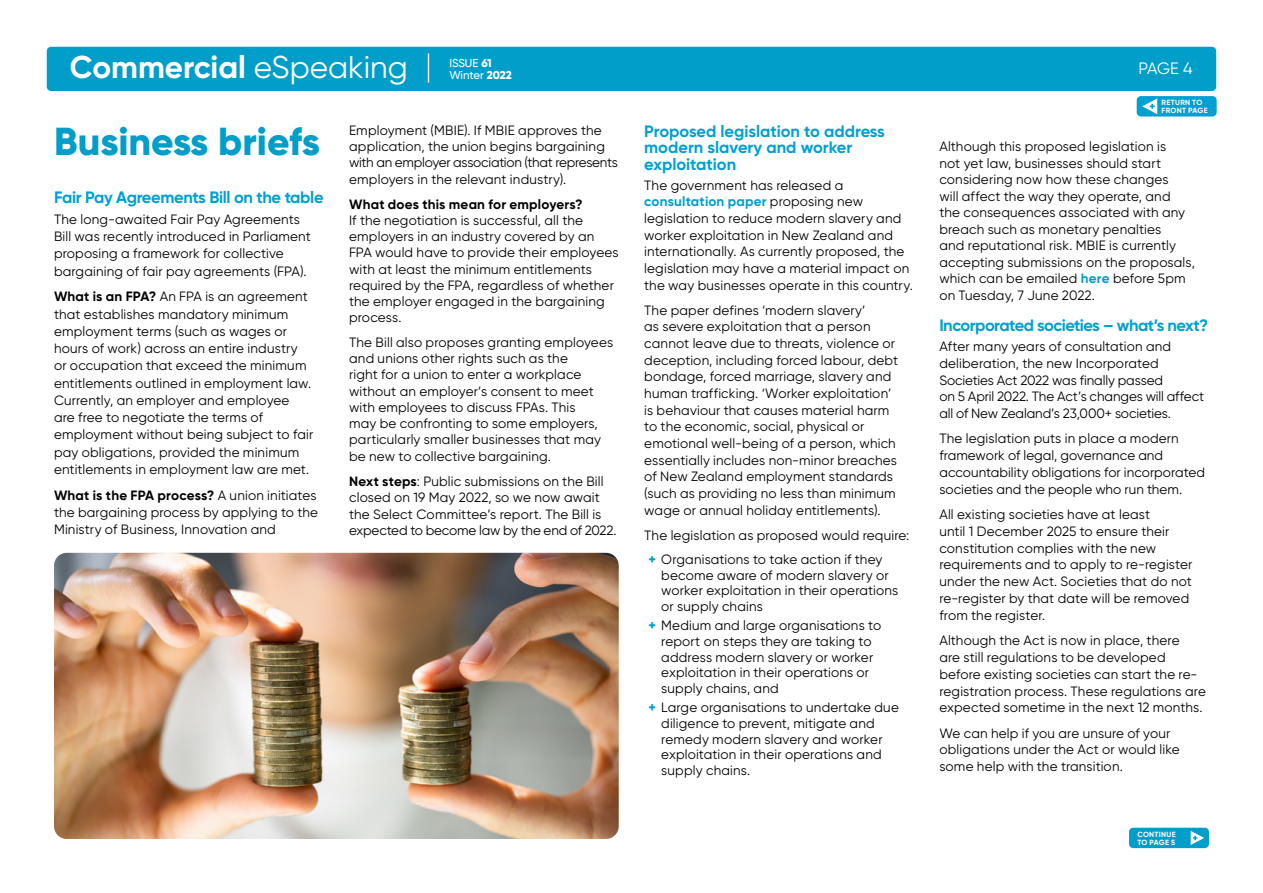
<style>
.page{position:relative;width:1263px;height:893px;background:#fff}
.page>*{position:absolute;margin:0;border:0;box-sizing:border-box;transform-origin:0 0}
.t1{font:800 39px "Gilroy";color:#009ec9}
.t2{font:700 31.5px "Gilroy";color:#fff}
.t3{font:700 16.5px "Gilroy";letter-spacing:-.02em;color:#00a0d2}
.t4{font:700 16.5px/16.5px "Gilroy";color:#00a0d2}
.t5{font:16.5px "Gilroy";color:#fff}
.t6{font:13.5px/16.8px "Gilroy";letter-spacing:.01em;color:#000}
.t7{font:700 13.5px "Gilroy";letter-spacing:.015em;color:#000}
.t8{font:500 11.4px/12.5px "Gilroy";color:#fff}
.t9{font:700 7.5px/7.5px "Gilroy";letter-spacing:.035em;color:#fff}
.s1{font-weight:400}
.s2{font-weight:800}
.s3{font-weight:700}
.s4{font-weight:700;color:#009ec9}
.s5{font-weight:800;color:#009ec9}
</style>
<div class="page">
<div style="left:47px;top:47px;width:1169px;height:44px;background:#009ec9;border-radius:4px"></div>
<div style="left:1137px;top:96px;width:79px;height:21px;background:#00a0d2;border-radius:4px"></div>
<svg style="left:1142px;top:98px;width:15px;height:16px"></svg>
<svg style="left:428px;top:54px;width:1px;height:28px"></svg>
<img style="left:54px;top:553px;width:565px;height:286px">
<div style="left:1129px;top:828px;width:80px;height:20px;background:#009ec9;border-radius:4px"></div>
<svg style="left:1191px;top:831px;width:13px;height:14px"></svg>
<h2 class="t2" style="left:70px;top:48px;width:340px">Commercial <span class="s1">eSpeaking</span></h2>
<p class="t8" style="left:449px;top:56px;width:64px">ISSUE <span class="s2">61<br></span>Winter <span class="s2">2022</span></p>
<h1 class="t1" style="left:54px;top:117px;width:268px">Business briefs</h1>
<p class="t3" style="left:54px;top:187px;width:271px">Fair Pay Agreements Bill on the table</p>
<p class="t6" style="left:54px;top:210px;width:258px;line-height:17.2px">The long-awaited Fair Pay Agreements Bill was recently introduced in Parliament proposing a framework for collective bargaining of fair pay agreements (FPA).</p>
<p class="t6" style="left:54px;top:288px;width:261px;line-height:17.2px"><span class="s3">What is an FPA?</span> An FPA is an agreement that establishes mandatory minimum employment terms (such as wages or hours of work) across an entire industry or occupation that exceed the minimum entitlements outlined in employment law.<br>Currently, an employer and employee are free to negotiate the terms of employment without being subject to fair pay obligations, provided the minimum entitlements in employment law are met.</p>
<p class="t6" style="left:54px;top:486px;width:266px;line-height:17.2px;text-align:justify"><span class="s3">What is the FPA process?</span> A union initiates the bargaining process by applying to the Ministry of Business, Innovation and</p>
<p class="t6" style="left:349px;top:122px;width:270px;line-height:16.4px">Employment (MBIE). If MBIE approves the application, the union begins bargaining with an employer association (that represents employers in the relevant industry).</p>
<p class="t7" style="left:349px;top:196px;width:235px">What does this mean for employers?</p>
<p class="t6" style="left:349px;top:212px;width:271px;line-height:16.2px">If the negotiation is successful, all the employers in an industry covered by an FPA would have to provide their employees with at least the minimum entitlements required by the FPA, regardless of whether the employer engaged in the bargaining process.</p>
<p class="t6" style="left:349px;top:334px;width:266px;line-height:16.2px">The Bill also proposes granting employees and unions other rights such as the<br>right for a union to enter a workplace without an employer’s consent to meet with employees to discuss FPAs. This<br>may be confronting to some employers, particularly smaller businesses that may be new to collective bargaining.</p>
<p class="t6" style="left:349px;top:473px;width:269px"><span class="s3">Next steps</span>: Public submissions on the Bill closed on 19 May 2022, so we now await the Select Committee’s report. The Bill is expected to become law by the end of 2022.</p>
<p class="t4" style="left:644px;top:123px;width:242px">Proposed legislation to address modern slavery and worker exploitation</p>
<p class="t6" style="left:644px;top:177px;width:270px">The government has released a <span class="s4">consultation paper</span> proposing new legislation to reduce modern slavery and worker exploitation in New Zealand and internationally. As currently proposed, the legislation may have a material impact on the way businesses operate in this country.</p>
<p class="t6" style="left:644px;top:302px;width:255px">The paper defines ‘modern slavery’<br>as severe exploitation that a person cannot leave due to threats, violence or deception, including forced labour, debt bondage, forced marriage, slavery and human trafficking. ‘Worker exploitation’ is behaviour that causes material harm to the economic, social, physical or emotional well-being of a person, which essentially includes non-minor breaches of New Zealand employment standards (such as providing no less than minimum wage or annual holiday entitlements).</p>
<p class="t6" style="left:648px;top:523px;width:262px;line-height:24.3px;text-indent:-4px">The legislation as proposed would require: <span class="s5">+</span> Organisations to take action if they</p>
<p class="t6" style="left:661px;top:567px;width:239px;line-height:15.8px">become aware of modern slavery or worker exploitation in their operations or supply chains</p>
<p class="t6" style="left:661px;top:617px;width:221px;line-height:15.8px;text-indent:-13px"><span class="s5">+</span> Medium and large organisations to report on steps they are taking to address modern slavery or worker exploitation in their operations or supply chains, and</p>
<p class="t6" style="left:661px;top:699px;width:239px;line-height:15.8px;text-indent:-13px"><span class="s5">+</span> Large organisations to undertake due diligence to prevent, mitigate and remedy modern slavery and worker exploitation in their operations and supply chains.</p>
<p class="t5" style="left:1138px;top:58px;width:56px">PAGE 4</p>
<p class="t9" style="left:1161px;top:99px;width:48px">RETURN TO<br>FRONT PAGE</p>
<p class="t6" style="left:939px;top:138px;width:257px">Although this proposed legislation is<br>not yet law, businesses should start considering now how these changes<br>will affect the way they operate, and<br>the consequences associated with any breach such as monetary penalties<br>and reputational risk. MBIE is currently accepting submissions on the proposals, which can be emailed <span class="s4">here</span> before 5pm on Tuesday, 7 June 2022.</p>
<p class="t3" style="left:939px;top:315px;width:270px">Incorporated societies – what’s next?</p>
<p class="t6" style="left:939px;top:338px;width:266px">After many years of consultation and deliberation, the new Incorporated Societies Act 2022 was finally passed<br>on 5 April 2022. The Act’s changes will affect all of New Zealand’s 23,000+ societies.</p>
<p class="t6" style="left:939px;top:430px;width:267px">The legislation puts in place a modern framework of legal, governance and accountability obligations for incorporated societies and the people who run them.</p>
<p class="t6" style="left:939px;top:506px;width:255px">All existing societies have at least<br>until 1 December 2025 to ensure their constitution complies with the new requirements and to apply to re-register under the new Act. Societies that do not re-register by that date will be removed from the register.</p>
<p class="t6" style="left:939px;top:632px;width:268px">Although the Act is now in place, there<br>are still regulations to be developed before existing societies can start the re&shy;registration process. These regulations are expected sometime in the next 12 months.</p>
<p class="t6" style="left:939px;top:724px;width:242px">We can help if you are unsure of your obligations under the Act or would like some help with the transition.</p>
<p class="t9" style="left:1137px;top:831px;width:40px">CONTINUE<br>TO PAGE 5</p>
</div>
